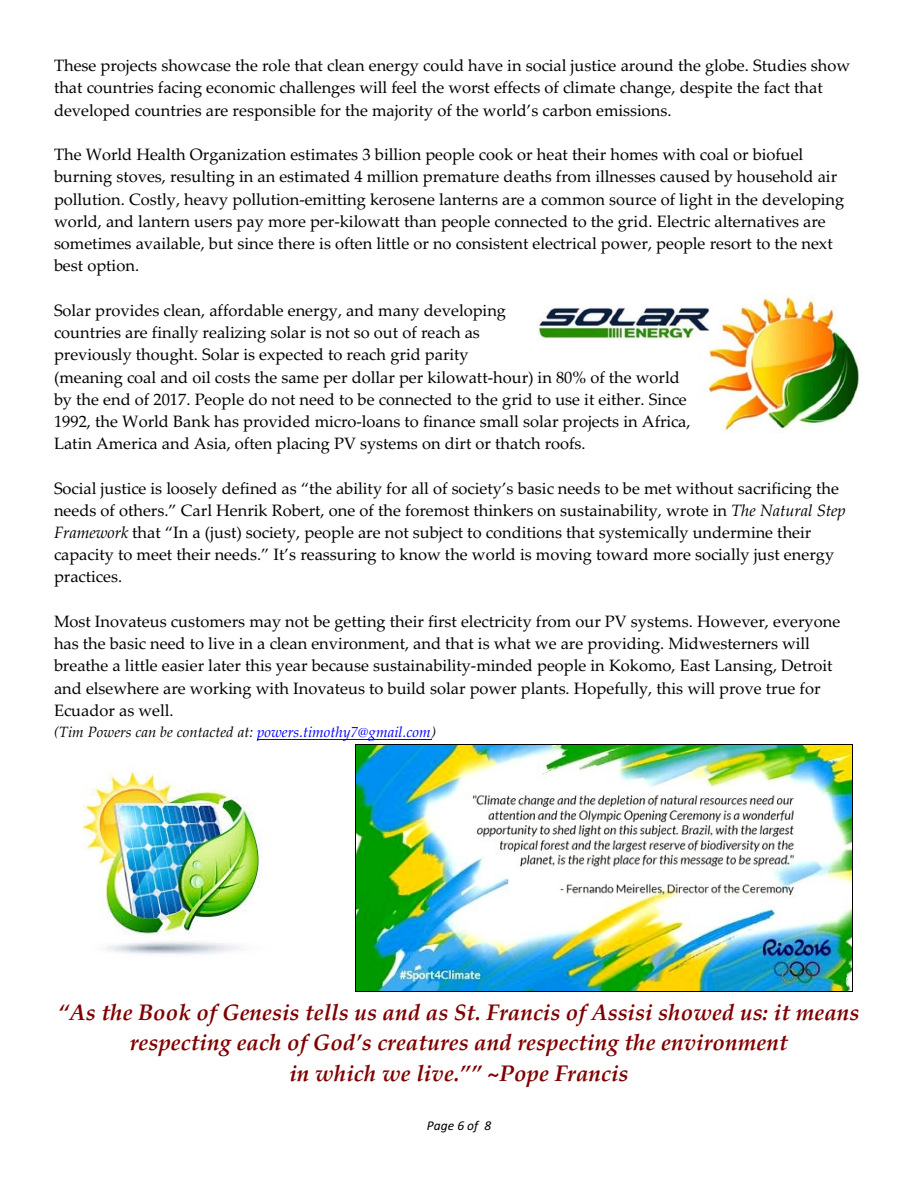
<style>
.page{position:relative;width:918px;height:1188px;background:#fff}
.page>*{position:absolute;margin:0;border:0;box-sizing:border-box;transform-origin:0 0}
.t1{font:italic 700 22.5px/30.5px "Palatino Linotype";color:#800000;text-align:center}
.t2{font:16.5px/22.2px "Palatino Linotype";color:#000}
.t3{font:italic 15px "Palatino Linotype";color:#000}
.t4{font:italic 13.5px "Calibri";letter-spacing:.005em;color:#000}
.s1{font-style:italic}
.s2{color:#00f}
</style>
<div class="page">
<img style="left:356px;top:744px;width:496px;height:248px">
<img style="left:82px;top:771px;width:180px;height:184px">
<img style="left:538px;top:294px;width:322px;height:137px">
<hr style="left:257px;top:739px;width:174px;height:1px;background:#00f">
<p class="t2" style="left:54px;top:56px;width:798px">These projects showcase the role that clean energy could have in social justice around the globe. Studies show that countries facing economic challenges will feel the worst effects of climate change, despite the fact that developed countries are responsible for the majority of the world’s carbon emissions.</p>
<p class="t2" style="left:54px;top:145px;width:792px">The World Health Organization estimates 3 billion people cook or heat their homes with coal or biofuel burning stoves, resulting in an estimated 4 million premature deaths from illnesses caused by household air pollution. Costly, heavy pollution-emitting kerosene lanterns are a common source of light in the developing world, and lantern users pay more per-kilowatt than people connected to the grid. Electric alternatives are sometimes available, but since there is often little or no consistent electrical power, people resort to the next best option.</p>
<p class="t2" style="left:54px;top:301px;width:638px">Solar provides clean, affordable energy, and many developing<br>countries are finally realizing solar is not so out of reach as<br>previously thought. Solar is expected to reach grid parity<br>(meaning coal and oil costs the same per dollar per kilowatt-hour) in 80% of the world by the end of 2017. People do not need to be connected to the grid to use it either. Since 1992, the World Bank has provided micro-loans to finance small solar projects in Africa, Latin America and Asia, often placing PV systems on dirt or thatch roofs.</p>
<p class="t2" style="left:54px;top:479px;width:793px">Social justice is loosely defined as “the ability for all of society’s basic needs to be met without sacrificing the needs of others.” Carl Henrik Robert, one of the foremost thinkers on sustainability, wrote in <span class="s1">The Natural Step Framework</span> that “In a (just) society, people are not subject to conditions that systemically undermine their capacity to meet their needs.” It’s reassuring to know the world is moving toward more socially just energy practices.</p>
<p class="t2" style="left:54px;top:612px;width:788px">Most Inovateus customers may not be getting their first electricity from our PV systems. However, everyone has the basic need to live in a clean environment, and that is what we are providing. Midwesterners will breathe a little easier later this year because sustainability-minded people in Kokomo, East Lansing, Detroit and elsewhere are working with Inovateus to build solar power plants. Hopefully, this will prove true for Ecuador as well.</p>
<p class="t3" style="left:54px;top:726px;width:384px">(Tim Powers can be contacted at: <span class="s2">powers.timothy7@gmail.com</span>)</p>
<h1 class="t1" style="left:58px;top:1000px;width:803px">“As the Book of Genesis tells us and as St. Francis of Assisi showed us: it means respecting each of God’s creatures and respecting the environment<br>in which we live.”” ~Pope Francis</h1>
<p class="t4" style="left:427px;top:1120px;width:66px">Page 6 of 8</p>
</div>
